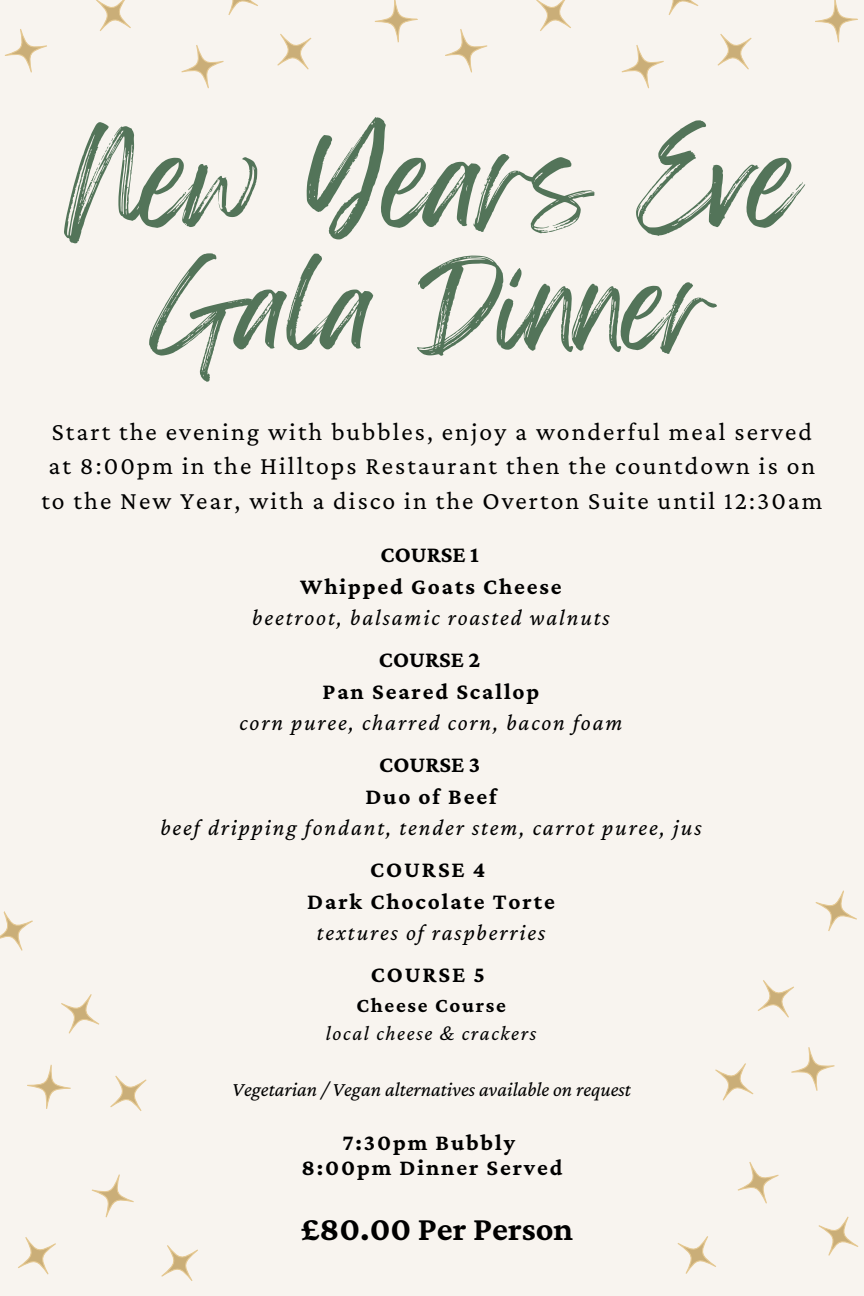
<style>
.page{position:relative;width:864px;height:1296px;background:#f8f4ef}
.page>*{position:absolute;margin:0;border:0;box-sizing:border-box;transform-origin:0 0}
.t1{font:109.8px "Feeling Passionate";color:#537459}
.t2{font:100.8px "Feeling Passionate";color:#537459}
.t3{font:700 34.2px "Crimson Pro";color:#000}
.t4{font:25.8px/34.2px "Crimson Pro";letter-spacing:.08em;color:#000;text-align:center}
.t5{font:italic 23.4px/31.5px "Crimson Pro";letter-spacing:.08em;color:#000;text-align:center}
.t6{font:700 23.4px/31.5px "Crimson Pro";letter-spacing:.08em;color:#000;text-align:center}
.t7{font:700 23.1px/25.2px "Crimson Pro";letter-spacing:.08em;color:#000;text-align:center}
.t8{font:italic 21px "Crimson Pro";letter-spacing:.08em;color:#000}
.t9{font:700 21px "Crimson Pro";letter-spacing:.08em;color:#000}
.t10{font:italic 20.7px "Crimson Pro";color:#000}
.s1{font-weight:700;font-style:normal}
.s2{font-weight:400;font-style:italic}
</style>
<div class="page">
<svg style="left:161px;top:1245px;width:37px;height:36px"></svg>
<svg style="left:18px;top:1237px;width:38px;height:38px"></svg>
<svg style="left:61px;top:994px;width:38px;height:40px"></svg>
<svg style="left:0;top:911px;width:33px;height:40px"></svg>
<svg style="left:91px;top:1174px;width:43px;height:44px"></svg>
<svg style="left:27px;top:1064px;width:44px;height:45px"></svg>
<svg style="left:110px;top:1076px;width:37px;height:35px"></svg>
<svg style="left:677px;top:1236px;width:39px;height:38px"></svg>
<svg style="left:818px;top:1216px;width:41px;height:40px"></svg>
<svg style="left:757px;top:980px;width:37px;height:38px"></svg>
<svg style="left:815px;top:890px;width:42px;height:41px"></svg>
<svg style="left:737px;top:1162px;width:42px;height:42px"></svg>
<svg style="left:791px;top:1047px;width:44px;height:44px"></svg>
<svg style="left:715px;top:1063px;width:39px;height:38px"></svg>
<svg style="left:4px;top:29px;width:43px;height:44px"></svg>
<svg style="left:96px;top:0;width:35px;height:31px"></svg>
<svg style="left:181px;top:0;width:131px;height:89px"></svg>
<svg style="left:374px;top:0;width:114px;height:73px"></svg>
<svg style="left:815px;top:0;width:43px;height:43px"></svg>
<svg style="left:536px;top:0;width:35px;height:31px"></svg>
<svg style="left:621px;top:0;width:131px;height:89px"></svg>
<h4 class="t1" style="left:64px;top:93px;width:737px">New Years Eve</h4>
<h4 class="t2" style="left:150px;top:226px;width:566px">Gala Dinner</h4>
<p class="t4" style="left:41px;top:414px;width:783px">Start the evening with bubbles, enjoy a wonderful meal served at 8:00pm in the Hilltops Restaurant then the countdown is on to the New Year, with a disco in the Overton Suite until 12:30am</p>
<p class="t5" style="left:252px;top:538px;width:359px"><span class="s1">COURSE 1<br>Whipped Goats Cheese<br></span>beetroot, balsamic roasted walnuts</p>
<p class="t5" style="left:240px;top:643px;width:384px"><span class="s1">COURSE 2<br>Pan Seared Scallop<br></span>corn puree, charred corn, bacon foam</p>
<h1 class="t5" style="left:160px;top:748px;width:543px"><span class="s1">COURSE 3<br>Duo of Beef<br></span>beef dripping fondant, tender stem, carrot puree, jus</h1>
<h1 class="t6" style="left:307px;top:853px;width:249px">COURSE 4<br>Dark Chocolate Torte <span class="s2">textures of raspberries</span></h1>
<h4 class="t6" style="left:371px;top:958px;width:116px">COURSE 5</h4>
<h4 class="t9" style="left:356px;top:993px;width:151px">Cheese Course</h4>
<h4 class="t8" style="left:326px;top:1021px;width:212px">local cheese &amp; crackers</h4>
<p class="t10" style="left:232px;top:1078px;width:400px">Vegetarian / Vegan alternatives available on request</p>
<p class="t7" style="left:302px;top:1129px;width:262px">7:30pm Bubbly<br>8:00pm Dinner Served</p>
<p class="t3" style="left:301px;top:1209px;width:274px">£80.00 Per Person</p>
</div>
